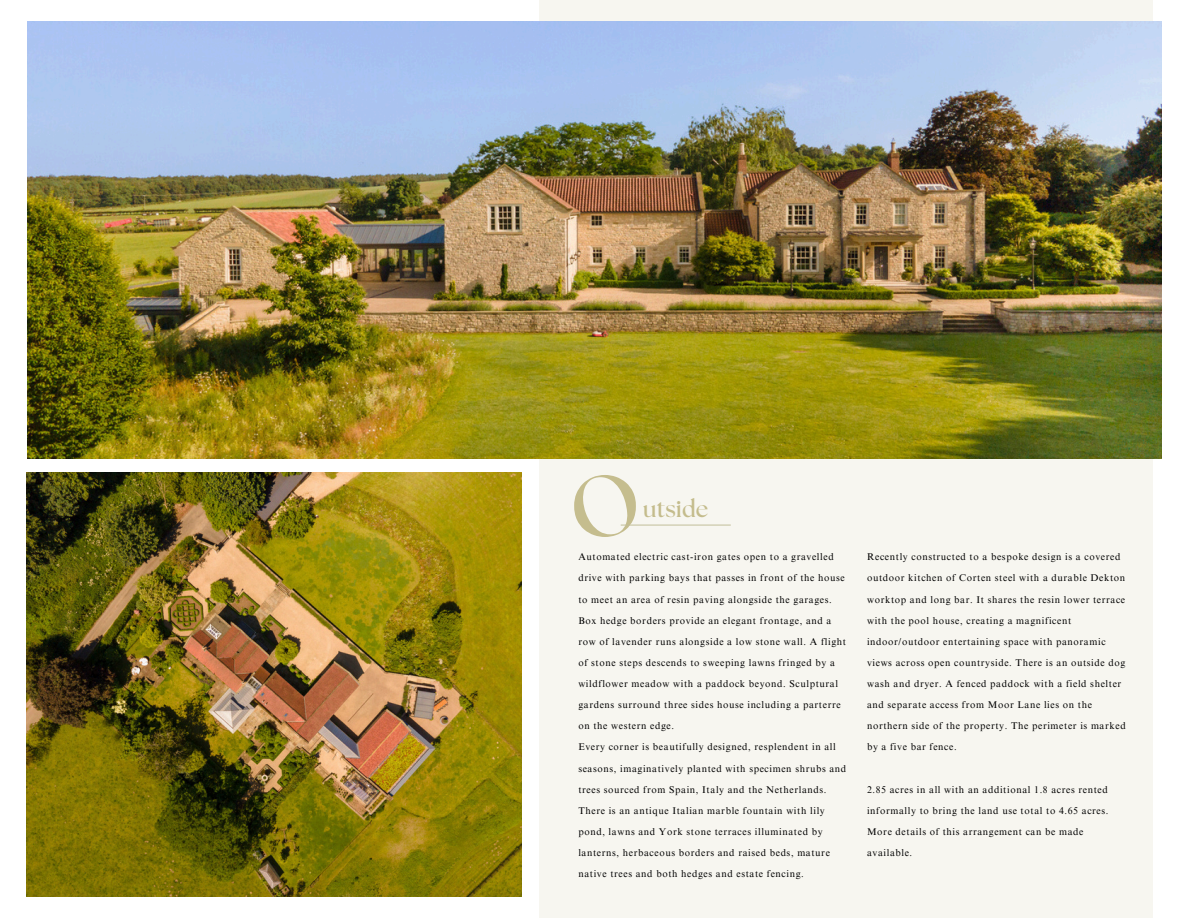
<style>
.page{position:relative;width:1188px;height:918px;background:#fff}
.page>*{position:absolute;margin:0;border:0;box-sizing:border-box;transform-origin:0 0}
.t1{font:700 86.4px "The Seasons";color:#c4bc8c}
.t2{font:700 23.55px "The Seasons";letter-spacing:.01em;color:#c4bc8c}
.t3{font:9.75px/21.1px "Times NRMT Pro";letter-spacing:.065em;color:#000}
</style>
<div class="page">
<div style="left:539px;top:0;width:614px;height:918px;background:#f7f6f0"></div>
<img style="left:27px;top:21px;width:1134px;height:438px">
<img style="left:27px;top:473px;width:495px;height:424px">
<hr style="left:621px;top:525px;width:110px;height:1px;background:#c2be99">
<h1 class="t1" style="left:569px;top:467px;width:72px">O</h1>
<p class="t2" style="left:643px;top:499px;width:67px">utside</p>
<p class="t3" style="left:578px;top:548px;width:269px">Automated electric cast-iron gates open to a gravelled drive with parking bays that passes in front of the house to meet an area of resin paving alongside the garages.<br>Box hedge borders provide an elegant frontage, and a row of lavender runs alongside a low stone wall. A flight of stone steps descends to sweeping lawns fringed by a wildflower meadow with a paddock beyond. Sculptural gardens surround three sides house including a parterre on the western edge.</p>
<h1 class="t3" style="left:578px;top:738px;width:269px">Every corner is beautifully designed, resplendent in all seasons, imaginatively planted with specimen shrubs and trees sourced from Spain, Italy and the Netherlands.<br>There is an antique Italian marble fountain with lily pond, lawns and York stone terraces illuminated by lanterns, herbaceous borders and raised beds, mature native trees and both hedges and estate fencing.</h1>
<p class="t3" style="left:867px;top:548px;width:260px">Recently constructed to a bespoke design is a covered outdoor kitchen of Corten steel with a durable Dekton worktop and long bar. It shares the resin lower terrace with the pool house, creating a magnificent indoor/outdoor entertaining space with panoramic views across open countryside. There is an outside dog wash and dryer. A fenced paddock with a field shelter and separate access from Moor Lane lies on the northern side of the property. The perimeter is marked by a five bar fence.</p>
<p class="t3" style="left:867px;top:780px;width:243px">2.85 acres in all with an additional 1.8 acres rented informally to bring the land use total to 4.65 acres.<br>More details of this arrangement can be made available.</p>
</div>
